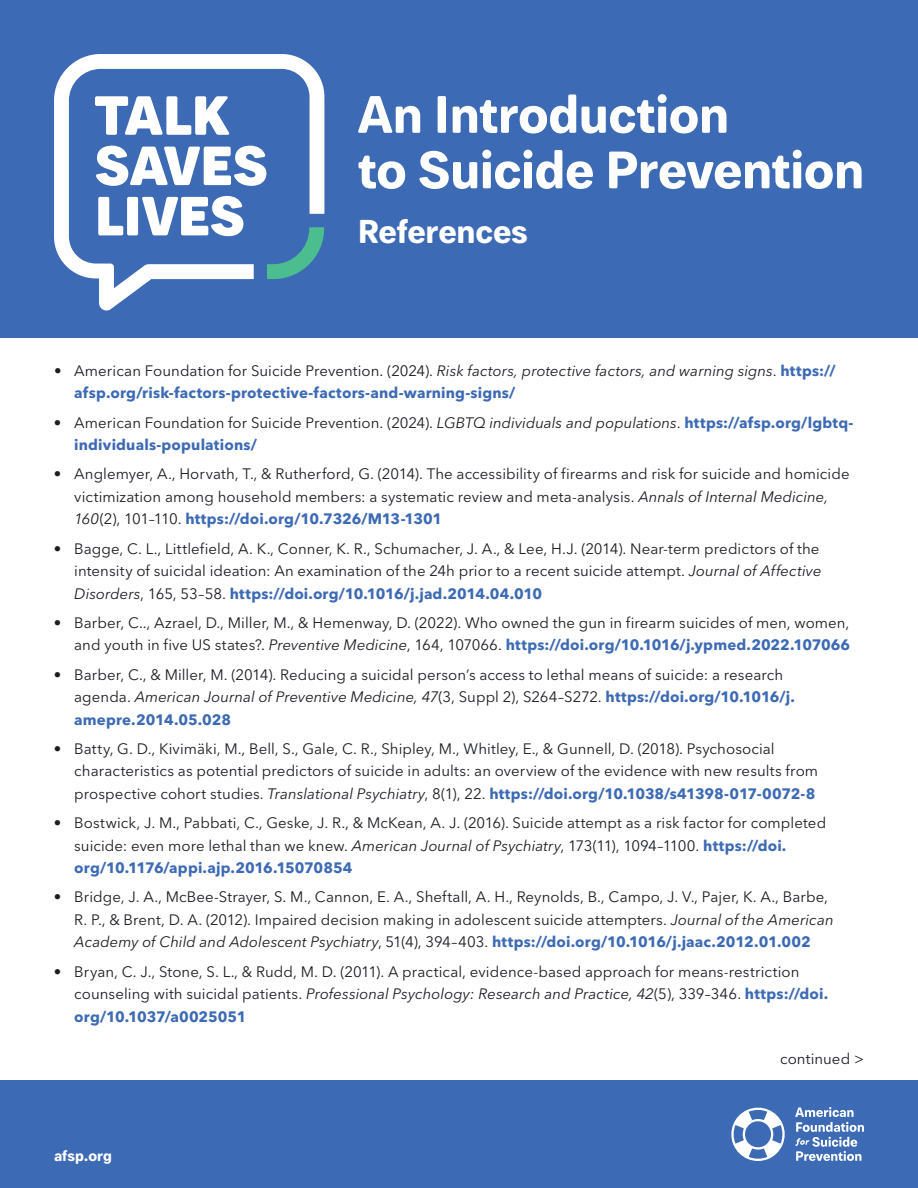
<style>
.page{position:relative;width:918px;height:1188px;background:#fff}
.page>*{position:absolute;margin:0;border:0;box-sizing:border-box;transform-origin:0 0}
.t1{font:700 52.5px/55.5px "Paul Grotesk Soft";letter-spacing:-.01em;color:#fff}
.t2{font:700 33px "Paul Grotesk Soft";letter-spacing:-.005em;color:#fff}
.t3{font:15px/22.5px "Avenir Next LT Pro";letter-spacing:.005em;color:#1b1d21}
.t4{font:700 15px/22.5px "Avenir Next LT Pro";letter-spacing:.015em;color:#3c6ab4}
.t5{font:700 15px "Paul Grotesk Soft";letter-spacing:.005em;color:#fff}
.s1{font-weight:400;color:#1b1d21}
.s2{font-weight:400;font-style:italic;color:#1b1d21}
.s3{font-style:italic}
.s4{font-weight:700;color:#3c6ab4}
</style>
<div class="page">
<div style="left:0;top:1080px;width:918px;height:108px;background:#3c6ab4"></div>
<svg style="left:795px;top:1107px;width:69px;height:54px"></svg>
<svg style="left:731px;top:1107px;width:54px;height:54px"></svg>
<div style="left:0;top:0;width:918px;height:338px;background:#3c6ab4"></div>
<svg style="left:54px;top:54px;width:270px;height:256px"></svg>
<svg style="left:267px;top:227px;width:57px;height:52px"></svg>
<h1 class="t1" style="left:358px;top:87px;width:508px">An Introduction<br>to Suicide Prevention</h1>
<h2 class="t2" style="left:358px;top:212px;width:172px">References</h2>
<p class="t4" style="left:74px;top:359px;width:763px;text-indent:-20px"><span class="s1">• American Foundation for Suicide Prevention. (2024).</span> <span class="s2">Risk factors, protective factors, and warning signs</span><span class="s1">.</span> https:// afsp.org/risk-factors-protective-factors-and-warning-signs/</p>
<p class="t3" style="left:74px;top:411px;width:781px;text-indent:-20px">• American Foundation for Suicide Prevention. (2024). <span class="s3">LGBTQ individuals and populations</span>. <span class="s4">https://afsp.org/lgbtq&shy;individuals-populations/</span></p>
<p class="t3" style="left:74px;top:463px;width:777px;text-indent:-20px">• Anglemyer, A., Horvath, T., &amp; Rutherford, G. (2014). The accessibility of firearms and risk for suicide and homicide victimization among household members: a systematic review and meta-analysis. <span class="s3">Annals of Internal Medicine,<br>160</span>(2), 101–110. <span class="s4">https://doi.org/10.7326/M13-1301</span></p>
<p class="t3" style="left:74px;top:537px;width:749px;text-indent:-20px">• Bagge, C. L., Littlefield, A. K., Conner, K. R., Schumacher, J. A., &amp; Lee, H.J. (2014). Near-term predictors of the intensity of suicidal ideation: An examination of the 24h prior to a recent suicide attempt. <span class="s3">Journal of Affective<br>Disorders</span>, 165, 53–58. <span class="s4">https://doi.org/10.1016/j.jad.2014.04.010</span></p>
<p class="t3" style="left:54px;top:611px;width:798px;text-align:right">• Barber, C.., Azrael, D., Miller, M., &amp; Hemenway, D. (2022). Who owned the gun in firearm suicides of men, women, and youth in five US states?. <span class="s3">Preventive Medicine</span>, 164, 107066. <span class="s4">https://doi.org/10.1016/j.ypmed.2022.107066</span></p>
<p class="t3" style="left:74px;top:663px;width:722px;text-indent:-20px">• Barber, C., &amp; Miller, M. (2014). Reducing a suicidal person’s access to lethal means of suicide: a research agenda. <span class="s3">American Journal of Preventive Medicine, 47</span>(3, Suppl 2), S264–S272. <span class="s4">https://doi.org/10.1016/j. amepre.2014.05.028</span></p>
<p class="t3" style="left:74px;top:737px;width:745px;text-indent:-20px">• Batty, G. D., Kivimäki, M., Bell, S., Gale, C. R., Shipley, M., Whitley, E., &amp; Gunnell, D. (2018). Psychosocial characteristics as potential predictors of suicide in adults: an overview of the evidence with new results from prospective cohort studies. <span class="s3">Translational Psychiatry</span>, 8(1), 22. <span class="s4">https://doi.org/10.1038/s41398-017-0072-8</span></p>
<p class="t3" style="left:74px;top:812px;width:753px;text-indent:-20px">• Bostwick, J. M., Pabbati, C., Geske, J. R., &amp; McKean, A. J. (2016). Suicide attempt as a risk factor for completed suicide: even more lethal than we knew. <span class="s3">American Journal of Psychiatry</span>, 173(11), 1094–1100. <span class="s4">https://doi. org/10.1176/appi.ajp.2016.15070854</span></p>
<p class="t3" style="left:74px;top:886px;width:761px;text-indent:-20px">• Bridge, J. A., McBee-Strayer, S. M., Cannon, E. A., Sheftall, A. H., Reynolds, B., Campo, J. V., Pajer, K. A., Barbe,<br>R. P., &amp; Brent, D. A. (2012). Impaired decision making in adolescent suicide attempters. <span class="s3">Journal of the American<br>Academy of Child and Adolescent Psychiatry</span>, 51(4), 394–403. <span class="s4">https://doi.org/10.1016/j.jaac.2012.01.002</span></p>
<p class="t3" style="left:74px;top:960px;width:755px;text-indent:-20px">• Bryan, C. J., Stone, S. L., &amp; Rudd, M. D. (2011). A practical, evidence-based approach for means-restriction counseling with suicidal patients. <span class="s3">Professional Psychology: Research and Practice, 42</span>(5), 339–346. <span class="s4">https://doi. org/10.1037/a0025051</span></p>
<p class="t5" style="left:54px;top:1147px;width:59px">afsp.org</p>
<p class="t3" style="left:780px;top:1048px;width:85px">continued &gt;</p>
</div>
